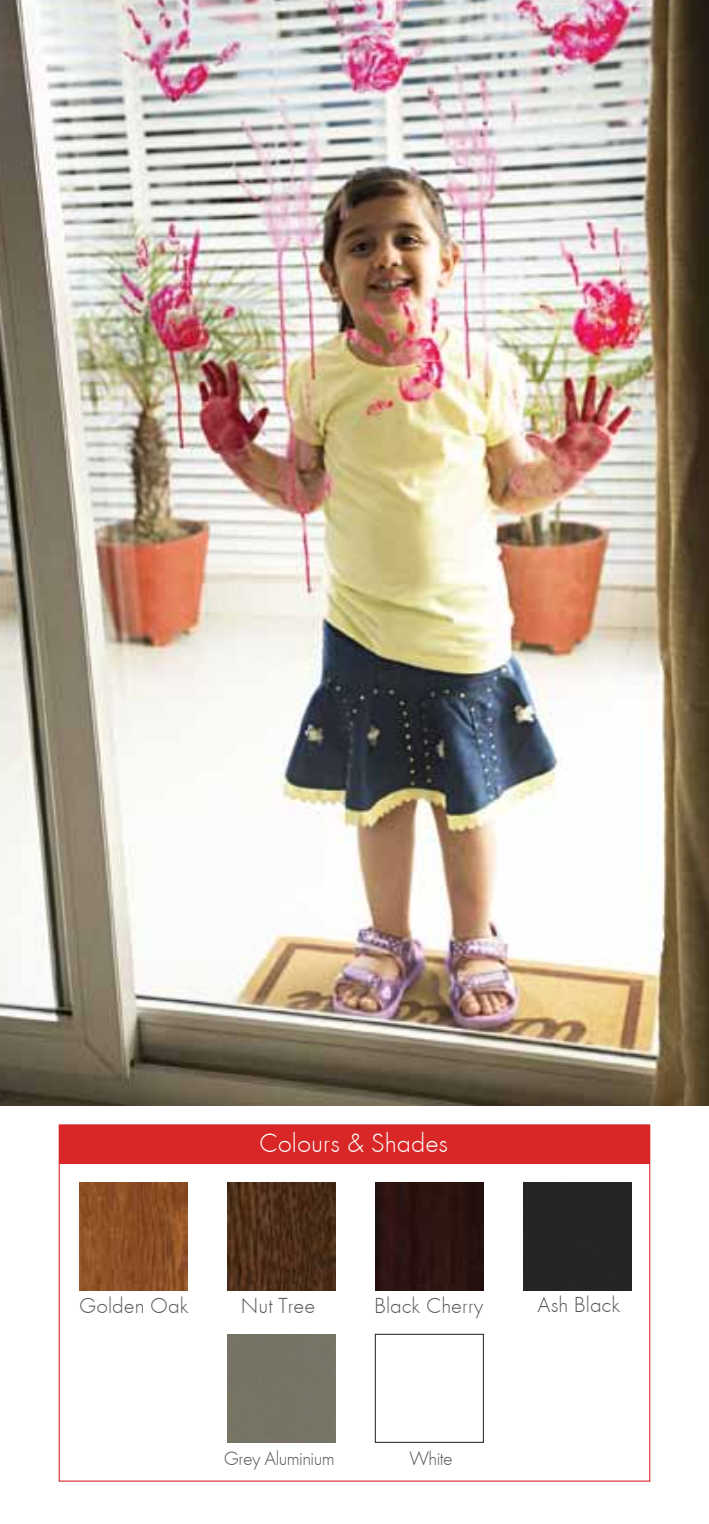
<style>
.page{position:relative;width:709px;height:1524px;background:#fff}
.page>*{position:absolute;margin:0;border:0;box-sizing:border-box;transform-origin:0 0}
.t1{font:27.5px "Futura T Light";color:#fff}
.t2{font:22.5px "Futura T Light";color:#58595b}
.t3{font:20px "Futura T Light";letter-spacing:-.03em;color:#58595b}
</style>
<div class="page">
<img style="left:79px;top:1182px;width:108px;height:108px">
<img style="left:227px;top:1182px;width:108px;height:108px">
<img style="left:375px;top:1182px;width:108px;height:108px">
<div style="left:523px;top:1182px;width:108px;height:108px;background:#242523"></div>
<div style="left:227px;top:1334px;width:108px;height:108px;background:#777465"></div>
<img style="left:0;top:0;width:709px;height:1106px">
<div style="left:375px;top:1334px;width:108px;height:108px;border:1px solid #231f20"></div>
<div style="left:59px;top:1125px;width:590px;height:39px;background:#d92727"></div>
<p class="t1" style="left:259px;top:1127px;width:190px">Colours &amp; Shades</p>
<p class="t2" style="left:79px;top:1292px;width:111px">Golden Oak</p>
<p class="t2" style="left:241px;top:1292px;width:76px">Nut Tree</p>
<p class="t2" style="left:374px;top:1292px;width:111px">Black Cherry</p>
<p class="t2" style="left:537px;top:1292px;width:84px">Ash Black</p>
<p class="t3" style="left:224px;top:1446px;width:113px">Grey Aluminium</p>
<p class="t3" style="left:409px;top:1446px;width:45px">White</p>
</div>
